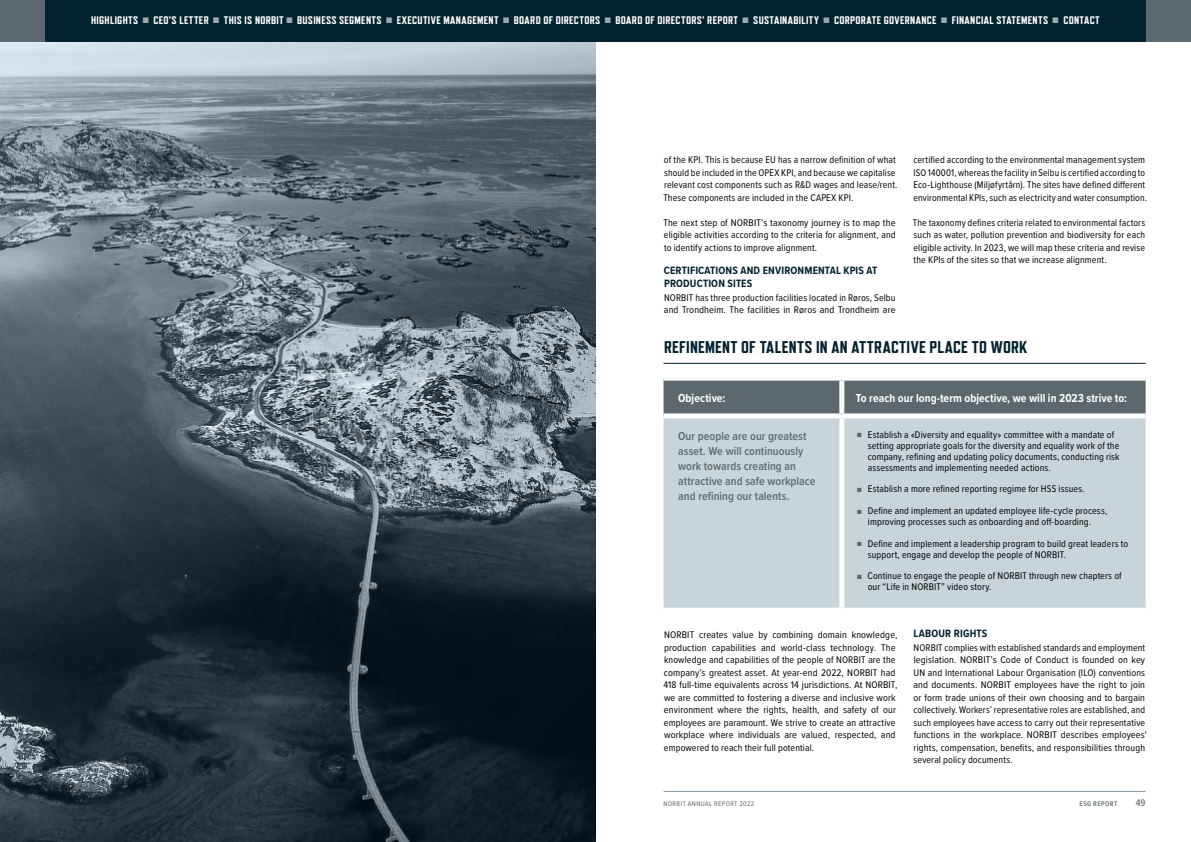
<style>
.page{position:relative;width:1191px;height:842px;background:#fff}
.page>*{position:absolute;margin:0;border:0;box-sizing:border-box;transform-origin:0 0}
.t1{font:800 17px "Refrigerator Deluxe";letter-spacing:.02em;color:#02222f}
.t2{font:600 12px/15px "Proxima Nova Cond";letter-spacing:.005em;color:#5d686e}
.t3{font:700 12px "Proxima Nova Cond";letter-spacing:.005em;color:#fff}
.t4{font:800 11px "Refrigerator Deluxe";letter-spacing:.03em;color:#fff}
.t5{font:700 11px/12.5px "Proxima Nova Cond";letter-spacing:.015em;color:#02222f}
.t6{font:10px/12.5px "Proxima Nova Cond";letter-spacing:.01em;color:#000}
.t7{font:500 10px "Proxima Nova Cond";color:#5d686e}
.t8{font:7px "Proxima Nova Cond";letter-spacing:.06em;color:#5d686e}
.t9{font:600 7px "Proxima Nova Cond";letter-spacing:.06em;color:#5d686e}
.s1{color:#9da9b1}
.s2{color:#5d686e}
</style>
<div class="page">
<hr style="left:663px;top:791px;width:482px;height:1px;background:#83929b">
<hr style="left:663px;top:363px;width:482px;height:1px;background:#02222f">
<div style="left:663px;top:381px;width:482px;height:32px;background:#5d686e"></div>
<div style="left:663px;top:418px;width:482px;height:190px;background:#c8d3da"></div>
<div style="left:839px;top:381px;width:5px;height:32px;background:#fff"></div>
<div style="left:839px;top:418px;width:5px;height:190px;background:#fff"></div>
<img style="left:0;top:41px;width:595px;height:801px">
<div style="left:0;top:0;width:45px;height:41px;background:#5d686e"></div>
<div style="left:1145px;top:0;width:46px;height:41px;background:#5d686e"></div>
<div style="left:45px;top:0;width:1100px;height:41px;background:#02222f"></div>
<p class="t4" style="left:91px;top:14px;width:1010px">HIGHLIGHTS <span class="s1">■</span> CEO’S LETTER <span class="s1">■</span> THIS IS NORBIT <span class="s1">■</span> BUSINESS SEGMENTS <span class="s1">■</span> EXECUTIVE MANAGEMENT <span class="s1">■</span> BOARD OF DIRECTORS <span class="s1">■</span> BOARD OF DIRECTORS’ REPORT <span class="s1">■</span> SUSTAINABILITY <span class="s1">■</span> CORPORATE GOVERNANCE <span class="s1">■</span> FINANCIAL STATEMENTS <span class="s1">■</span> CONTACT</p>
<p class="t6" style="left:663px;top:153px;width:236px">of the KPI. This is because EU has a narrow definition of what should be included in the OPEX KPI, and because we capitalise relevant cost components such as R&amp;D wages and lease/rent.<br>These components are included in the CAPEX KPI.</p>
<p class="t6" style="left:663px;top:216px;width:234px;text-align:justify">The next step of NORBIT’s taxonomy journey is to map the eligible activities according to the criteria for alignment, and to identify actions to improve alignment.</p>
<p class="t5" style="left:664px;top:264px;width:215px">CERTIFICATIONS AND ENVIRONMENTAL KPIS AT<br>PRODUCTION SITES</p>
<p class="t6" style="left:664px;top:291px;width:233px">NORBIT has three production facilities located in Røros, Selbu and Trondheim. The facilities in Røros and Trondheim are</p>
<p class="t6" style="left:913px;top:153px;width:235px">certified according to the environmental management system ISO 140001, whereas the facility in Selbu is certified according to Eco-Lighthouse (Miljøfyrtårn). The sites have defined different environmental KPIs, such as electricity and water consumption.</p>
<p class="t6" style="left:913px;top:216px;width:234px;text-align:justify">The taxonomy defines criteria related to environmental factors such as water, pollution prevention and biodiversity for each eligible activity. In 2023, we will map these criteria and revise the KPIs of the sites so that we increase alignment.</p>
<h1 class="t1" style="left:664px;top:337px;width:364px">REFINEMENT OF TALENTS IN AN ATTRACTIVE PLACE TO WORK</h1>
<p class="t3" style="left:678px;top:389px;width:49px">Objective:</p>
<p class="t3" style="left:856px;top:389px;width:273px">To reach our long-term objective, we will in 2023 strive to:</p>
<p class="t2" style="left:678px;top:428px;width:139px">Our people are our greatest asset. We will continuously work towards creating an attractive and safe workplace and refining our talents.</p>
<p class="t6" style="left:867px;top:429px;width:253px;line-height:10.9px;text-indent:-11px"><span class="s2">■</span> Establish a «Diversity and equality» committee with a mandate of setting appropriate goals for the diversity and equality work of the company, refining and updating policy documents, conducting risk assessments and implementing needed actions.</p>
<p class="t6" style="left:857px;top:482px;width:229px"><span class="s2">■</span> Establish a more refined reporting regime for HSS issues.</p>
<p class="t6" style="left:857px;top:505px;width:252px;line-height:10.9px;text-align:center"><span class="s2">■</span> Define and implement an updated employee life-cycle process, improving processes such as onboarding and off-boarding.</p>
<p class="t6" style="left:868px;top:538px;width:262px;line-height:10.9px;text-indent:-11px"><span class="s2">■</span> Define and implement a leadership program to build great leaders to support, engage and develop the people of NORBIT.</p>
<p class="t6" style="left:867px;top:570px;width:255px;line-height:10.9px;text-indent:-11px"><span class="s2">■</span> Continue to engage the people of NORBIT through new chapters of our “Life in NORBIT” video story.</p>
<p class="t6" style="left:663px;top:628px;width:236px">NORBIT creates value by combining domain knowledge, production capabilities and world-class technology. The knowledge and capabilities of the people of NORBIT are the company’s greatest asset. At year-end 2022, NORBIT had 418 full-time equivalents across 14 jurisdictions. At NORBIT, we are committed to fostering a diverse and inclusive work environment where the rights, health, and safety of our employees are paramount. We strive to create an attractive workplace where individuals are valued, respected, and empowered to reach their full potential.</p>
<p class="t5" style="left:913px;top:626px;width:75px">LABOUR RIGHTS</p>
<p class="t6" style="left:913px;top:641px;width:235px">NORBIT complies with established standards and employment legislation. NORBIT’s Code of Conduct is founded on key UN and International Labour Organisation (ILO) conventions and documents. NORBIT employees have the right to join or form trade unions of their own choosing and to bargain collectively. Workers’ representative roles are established, and such employees have access to carry out their representative functions in the workplace. NORBIT describes employees' rights, compensation, benefits, and responsibilities through several policy documents.</p>
<p class="t8" style="left:663px;top:798px;width:92px">NORBIT ANNUAL REPORT 2022</p>
<p class="t9" style="left:1079px;top:798px;width:39px">ESG REPORT</p>
<p class="t7" style="left:1135px;top:795px;width:11px">49</p>
</div>
